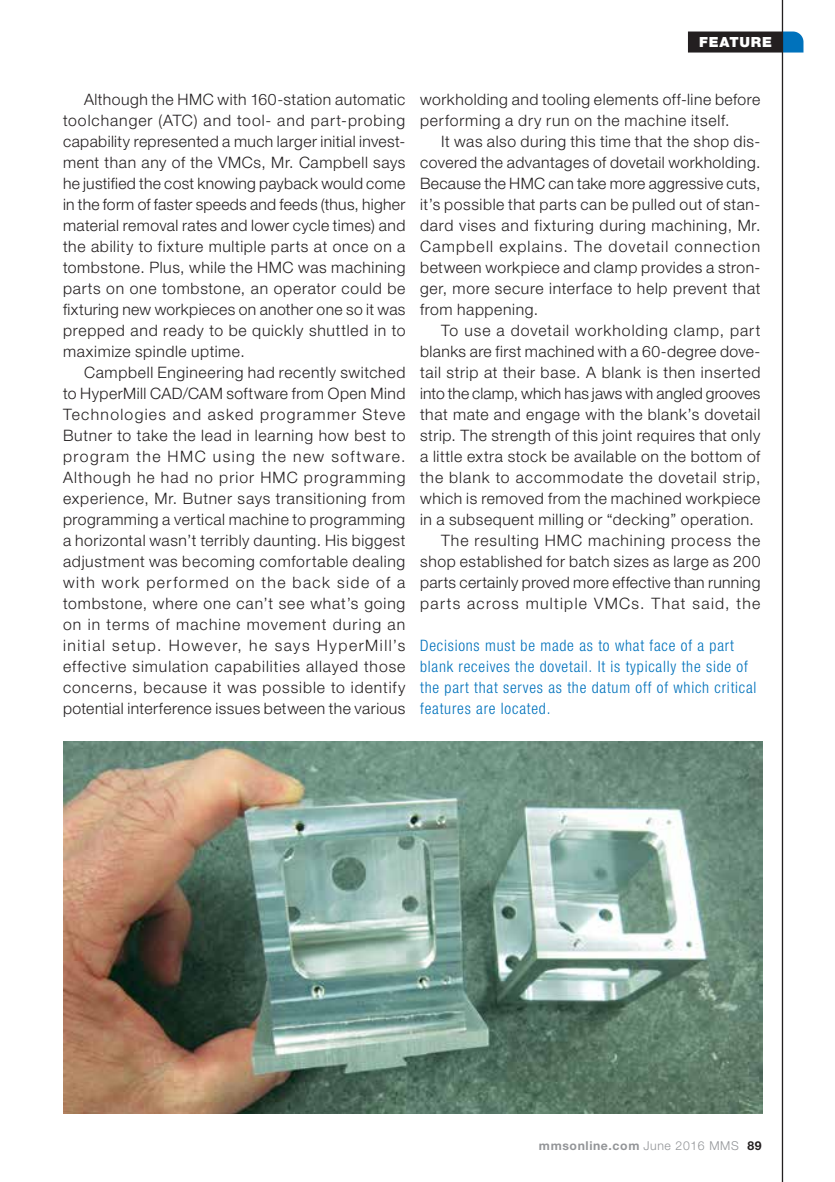
<style>
.page{position:relative;width:835px;height:1182px;background:#fff}
.page>*{position:absolute;margin:0;border:0;box-sizing:border-box;transform-origin:0 0}
.t1{font:300 15.75px/21px "Helvetica Neue LT Std";letter-spacing:.04em;color:#231f20;text-align:justify}
.t2{font:300 condensed 15.75px/21px "Helvetica Neue LT Std";letter-spacing:.05em;color:#0072bc}
.t3{font:300 15.75px "Helvetica Neue LT Std";letter-spacing:.06em;color:#231f20}
.t4{font:300 15.75px "Helvetica Neue LT Std";letter-spacing:.02em;color:#231f20}
.t5{font:300 15.75px "Helvetica Neue LT Std";letter-spacing:.01em;color:#231f20}
.t6{font:300 15.75px "Helvetica Neue LT Std";letter-spacing:.085em;color:#231f20}
.t7{font:300 15.75px "Helvetica Neue LT Std";letter-spacing:.065em;color:#231f20}
.t8{font:900 14px "Helvetica Neue LT Std";letter-spacing:.055em;color:#fff}
.t9{font:700 12.25px "Helvetica Neue LT Std";letter-spacing:.05em;color:#939598}
.s1{font-weight:300}
.s2{color:#231f20}
</style>
<div class="page">
<div style="left:688px;top:32px;width:94px;height:20px;background:#231f20"></div>
<svg style="left:783px;top:32px;width:20px;height:20px"></svg>
<img style="left:63px;top:741px;width:699px;height:372px">
<hr style="left:782px;top:0;width:1px;height:1181px;background:#231f20">
<p class="t8" style="left:699px;top:34px;width:74px">FEATURE</p>
<p class="t1" style="left:63px;top:89px;width:344px;text-indent:21px">Although the HMC with 160-station automatic toolchanger (ATC) and tool- and part-probing capability represented a much larger initial invest&shy;ment than any of the VMCs, Mr. Campbell says he justified the cost knowing payback would come in the form of faster speeds and feeds (thus, higher material removal rates and lower cycle times) and the ability to fixture multiple parts at once on a tombstone. Plus, while the HMC was machining parts on one tombstone, an operator could be fixturing new workpieces on another one so it was prepped and ready to be quickly shuttled in to maximize spindle uptime.</p>
<p class="t1" style="left:63px;top:362px;width:344px;text-indent:21px">Campbell Engineering had recently switched to HyperMill CAD/CAM software from Open Mind Technologies and asked programmer Steve Butner to take the lead in learning how best to program the HMC using the new software.<br>Although he had no prior HMC programming experience, Mr. Butner says transitioning from programming a vertical machine to programming a horizontal wasn’t terribly daunting. His biggest adjustment was becoming comfortable dealing with work performed on the back side of a tombstone, where one can’t see what’s going on in terms of machine movement during an initial setup. However, he says HyperMill’s effective simulation capabilities allayed those concerns, because it was possible to identify potential interference issues between the various</p>
<p class="t1" style="left:420px;top:88px;width:342px">workholding and tooling elements off-line before performing a dry run on the machine itself.</p>
<p class="t1" style="left:420px;top:130px;width:342px;text-indent:21px">It was also during this time that the shop dis&shy;covered the advantages of dovetail workholding.<br>Because the HMC can take more aggressive cuts, it’s possible that parts can be pulled out of stan&shy;dard vises and fixturing during machining, Mr.<br>Campbell explains. The dovetail connection between workpiece and clamp provides a stron&shy;ger, more secure interface to help prevent that from happening.</p>
<p class="t7" style="left:441px;top:321px;width:321px">To use a dovetail workholding clamp, part</p>
<p class="t1" style="left:420px;top:340px;width:342px">blanks are first machined with a 60-degree dove-</p>
<p class="t1" style="left:420px;top:361px;width:342px">tail strip at their base. A blank is then inserted</p>
<p class="t5" style="left:420px;top:384px;width:342px">into the clamp, which has jaws with angled grooves</p>
<p class="t1" style="left:420px;top:403px;width:342px">that mate and engage with the blank’s dovetail</p>
<p class="t1" style="left:420px;top:424px;width:342px">strip. The strength of this joint requires that only</p>
<p class="t1" style="left:420px;top:445px;width:342px">a little extra stock be available on the bottom of</p>
<p class="t3" style="left:420px;top:468px;width:342px">the blank to accommodate the dovetail strip,</p>
<p class="t1" style="left:420px;top:487px;width:342px">which is removed from the machined workpiece</p>
<p class="t1" style="left:420px;top:508px;width:335px">in a subsequent milling or “decking” operation.</p>
<p class="t3" style="left:441px;top:531px;width:321px">The resulting HMC machining process the</p>
<p class="t1" style="left:420px;top:550px;width:342px">shop established for batch sizes as large as 200</p>
<p class="t4" style="left:420px;top:572px;width:342px">parts certainly proved more effective than running</p>
<p class="t6" style="left:420px;top:593px;width:342px">parts across multiple VMCs. That said, the</p>
<p class="t2" style="left:420px;top:635px;width:338px">Decisions must be made as to what face of a part blank receives the dovetail. It is typically the side of the part that serves as the datum off of which critical features are located.</p>
<p class="t9" style="left:539px;top:1138px;width:224px">mmsonline.com <span class="s1">June 2016 MMS</span> <span class="s2">89</span></p>
</div>
